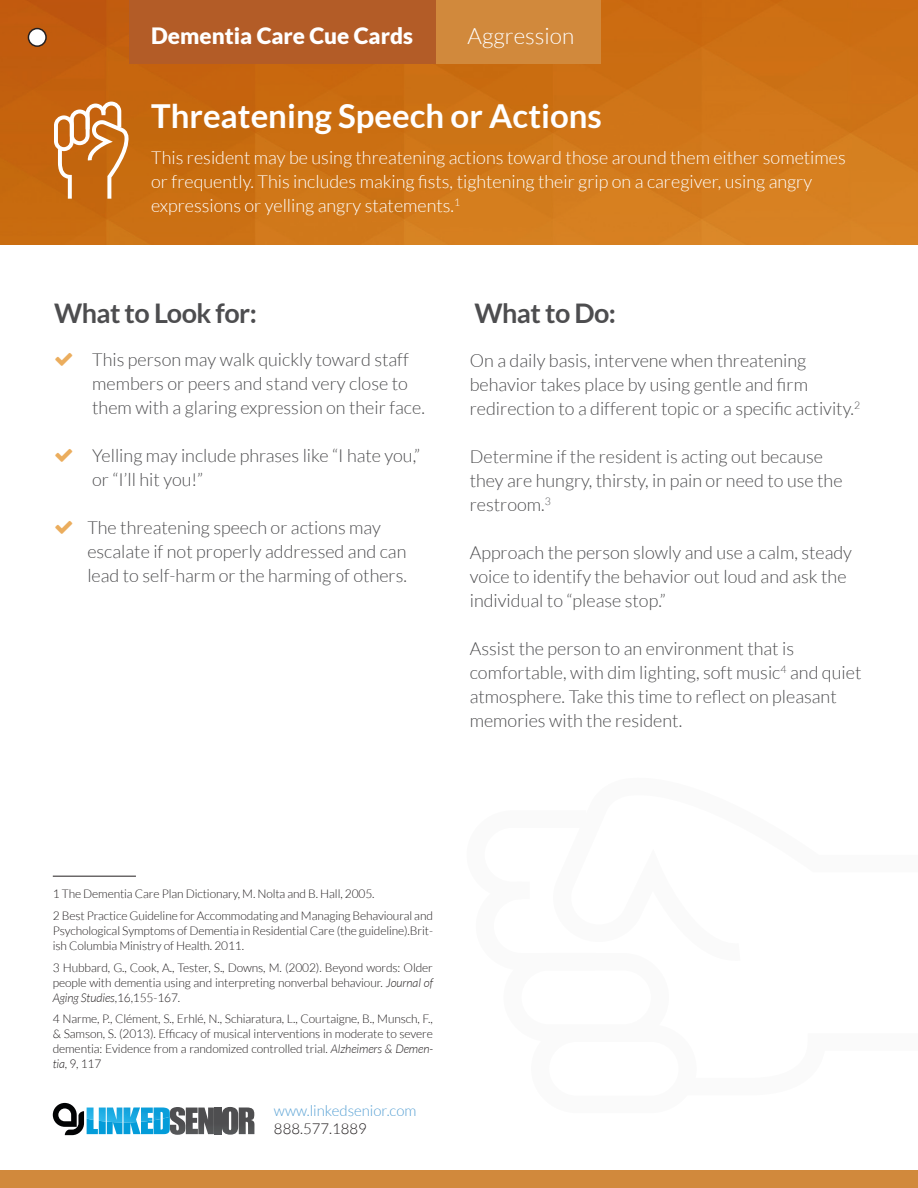
<style>
.page{position:relative;width:918px;height:1188px;background:#fff}
.page>*{position:absolute;margin:0;border:0;box-sizing:border-box;transform-origin:0 0}
.t1{font:700 33px "Lato";color:#fff}
.t2{font:700 27px "Lato";letter-spacing:-.02em;color:#4d4d4f}
.t3{font:900 22.5px "Lato";color:#fff}
.t4{font:300 22.5px "Lato";color:#fff}
.t5{font:300 18px/24px "Lato";color:#4d4d4f}
.t6{font:300 18px/24px "Lato";color:#fff}
.t7{font:300 15px "Lato";color:#58a1d4}
.t8{font:300 15px "Lato";color:#231f20}
.t9{font:300 12px/15px "Lato";letter-spacing:-.01em;color:#231f20;text-align:justify}
.s1{font-style:italic}
</style>
<div class="page">
<img style="left:0;top:0;width:918px;height:244px">
<div style="left:129px;top:0;width:309px;height:64px;background:#b35c27"></div>
<div style="left:436px;top:0;width:165px;height:64px;background:#d1893c"></div>
<div style="left:0;top:1171px;width:918px;height:17px;background:#d1893c"></div>
<hr style="left:53px;top:876px;width:83px;height:1px;background:#231f20">
<div style="left:28px;top:29px;width:18px;height:17px;background:#fff;border-radius:50%"></div>
<div style="left:28px;top:28px;width:19px;height:19px;border:2px solid #231f20;border-radius:50%"></div>
<div style="left:214px;top:1108px;width:7px;height:26px;background:#4e4e50"></div>
<svg style="left:222px;top:1107px;width:32px;height:28px"></svg>
<svg style="left:53px;top:1103px;width:161px;height:32px"></svg>
<svg style="left:54px;top:102px;width:76px;height:97px"></svg>
<p class="t3" style="left:151px;top:23px;width:263px">Dementia Care Cue Cards</p>
<p class="t4" style="left:468px;top:24px;width:108px">Aggression</p>
<p class="t1" style="left:151px;top:97px;width:452px">Threatening Speech or Actions</p>
<p class="t6" style="left:151px;top:146px;width:696px">This resident may be using threatening actions toward those around them either sometimes or frequently. This includes making fists, tightening their grip on a caregiver, using angry expressions or yelling angry statements.<sup>1</sup></p>
<p class="t2" style="left:54px;top:298px;width:204px">What to Look for:</p>
<p class="t5" style="left:92px;top:348px;width:334px">This person may walk quickly toward staff members or peers and stand very close to them with a glaring expression on their face.</p>
<p class="t5" style="left:92px;top:444px;width:329px">Yelling may include phrases like “I hate you,” or “I’ll hit you!”</p>
<p class="t5" style="left:87px;top:516px;width:321px">The threatening speech or actions may escalate if not properly addressed and can lead to self-harm or the harming of others.</p>
<p class="t2" style="left:474px;top:298px;width:143px">What to Do:</p>
<p class="t5" style="left:470px;top:348px;width:392px">On a daily basis, intervene when threatening behavior takes place by using gentle and firm redirection to a different topic or a specific activity.<sup>2</sup></p>
<p class="t5" style="left:470px;top:444px;width:374px">Determine if the resident is acting out because they are hungry, thirsty, in pain or need to use the restroom.<sup>3</sup></p>
<p class="t5" style="left:470px;top:540px;width:384px">Approach the person slowly and use a calm, steady voice to identify the behavior out loud and ask the individual to “please stop.”</p>
<p class="t5" style="left:470px;top:636px;width:393px">Assist the person to an environment that is comfortable, with dim lighting, soft music<sup>4</sup> and quiet atmosphere. Take this time to reflect on pleasant memories with the resident.</p>
<p class="t9" style="left:53px;top:886px;width:323px">1 The Dementia Care Plan Dictionary, M. Nolta and B. Hall, 2005.</p>
<p class="t9" style="left:53px;top:908px;width:382px">2 Best Practice Guideline for Accommodating and Managing Behavioural and Psychological Symptoms of Dementia in Residential Care (the guideline).Brit&shy;ish Columbia Ministry of Health. 2011.</p>
<p class="t9" style="left:53px;top:960px;width:382px">3 Hubbard, G., Cook, A., Tester, S., Downs, M. (2002). Beyond words: Older people with dementia using and interpreting nonverbal behaviour. <span class="s1">Journal of Aging Studies</span>,16,155-167.</p>
<p class="t9" style="left:53px;top:1012px;width:382px">4 Narme, P., Clément, S., Erhlé, N., Schiaratura, L., Courtaigne, B., Munsch, F., &amp; Samson, S. (2013). Efficacy of musical interventions in moderate to severe dementia: Evidence from a randomized controlled trial. <span class="s1">Alzheimers &amp; Demen&shy;tia</span>, 9, 117</p>
<p class="t7" style="left:274px;top:1103px;width:144px">www.linkedsenior.com</p>
<p class="t8" style="left:274px;top:1121px;width:94px">888.577.1889</p>
</div>
